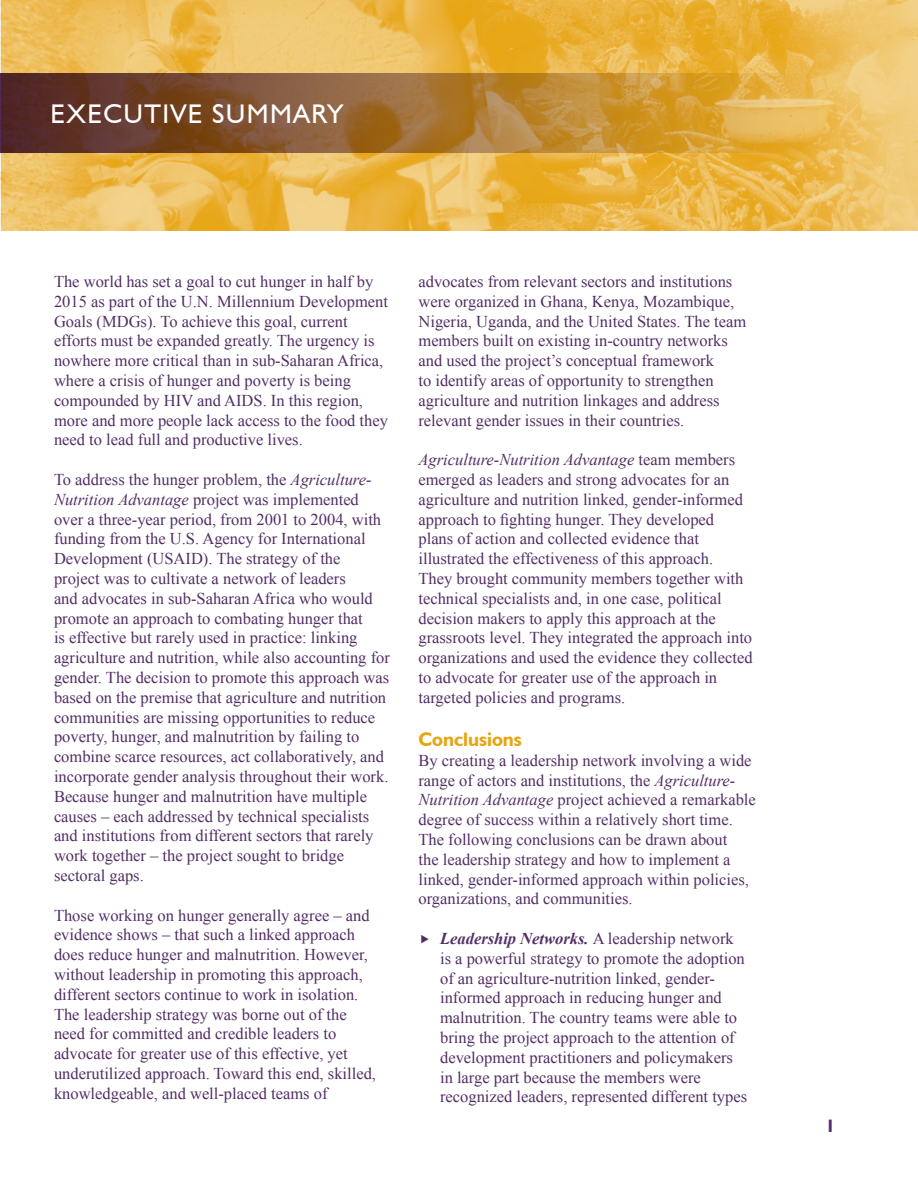
<style>
.page{position:relative;width:918px;height:1188px;background:#fff}
.page>*{position:absolute;margin:0;border:0;box-sizing:border-box;transform-origin:0 0}
.t1{font:27px "Humanist 521 BT";letter-spacing:.05em;color:#fff}
.t2{font:700 19.5px "Humanist 521 BT";color:#e7a512}
.t3{font:700 18px "Humanist 521 BT";color:#522e64}
.t4{font:16.5px/19.8px "Times New Roman";color:#522e64}
.s1{font-style:italic}
.s2{font-weight:700;font-style:italic}
</style>
<div class="page">
<img style="left:0;top:0;width:918px;height:231px">
<svg style="left:1px;top:73px;width:822px;height:79px;background:#a07035"></svg>
<h1 class="t1" style="left:51px;top:97px;width:294px">EXECUTIVE SUMMARY</h1>
<p class="t4" style="left:54px;top:271px;width:336px">The world has set a goal to cut hunger in half by 2015 as part of the U.N. Millennium Development Goals (MDGs). To achieve this goal, current efforts must be expanded greatly. The urgency is nowhere more critical than in sub-Saharan Africa, where a crisis of hunger and poverty is being compounded by HIV and AIDS. In this region, more and more people lack access to the food they need to lead full and productive lives.</p>
<p class="t4" style="left:54px;top:469px;width:337px">To address the hunger problem, the <span class="s1">Agriculture-Nutrition Advantage</span> project was implemented over a three-year period, from 2001 to 2004, with funding from the U.S. Agency for International Development (USAID). The strategy of the project was to cultivate a network of leaders<br>and advocates in sub-Saharan Africa who would promote an approach to combating hunger that<br>is effective but rarely used in practice: linking agriculture and nutrition, while also accounting for gender. The decision to promote this approach was based on the premise that agriculture and nutrition communities are missing opportunities to reduce poverty, hunger, and malnutrition by failing to combine scarce resources, act collaboratively, and incorporate gender analysis throughout their work.<br>Because hunger and malnutrition have multiple causes – each addressed by technical specialists and institutions from different sectors that rarely work together – the project sought to bridge sectoral gaps.</p>
<p class="t4" style="left:54px;top:905px;width:324px">Those working on hunger generally agree – and evidence shows – that such a linked approach does reduce hunger and malnutrition. However, without leadership in promoting this approach, different sectors continue to work in isolation.<br>The leadership strategy was borne out of the need for committed and credible leaders to advocate for greater use of this effective, yet underutilized approach. Toward this end, skilled, knowledgeable, and well-placed teams of</p>
<p class="t4" style="left:418px;top:271px;width:329px">advocates from relevant sectors and institutions were organized in Ghana, Kenya, Mozambique, Nigeria, Uganda, and the United States. The team members built on existing in-country networks and used the project’s conceptual framework<br>to identify areas of opportunity to strengthen agriculture and nutrition linkages and address relevant gender issues in their countries.</p>
<p class="t4" style="left:418px;top:450px;width:336px"><span class="s1">Agriculture-Nutrition Advantage</span> team members emerged as leaders and strong advocates for an agriculture and nutrition linked, gender-informed approach to fighting hunger. They developed plans of action and collected evidence that illustrated the effectiveness of this approach.<br>They brought community members together with technical specialists and, in one case, political decision makers to apply this approach at the grassroots level. They integrated the approach into organizations and used the evidence they collected to advocate for greater use of the approach in targeted policies and programs.</p>
<p class="t2" style="left:418px;top:727px;width:105px">Conclusions</p>
<p class="t4" style="left:418px;top:750px;width:339px">By creating a leadership network involving a wide range of actors and institutions, the <span class="s1">Agriculture-Nutrition Advantage</span> project achieved a remarkable degree of success within a relatively short time.<br>The following conclusions can be drawn about<br>the leadership strategy and how to implement a linked, gender-informed approach within policies, organizations, and communities.</p>
<p class="t4" style="left:440px;top:928px;width:309px"><span class="s2">Leadership Networks.</span> A leadership network is a powerful strategy to promote the adoption of an agriculture-nutrition linked, gender&shy;informed approach in reducing hunger and malnutrition. The country teams were able to bring the project approach to the attention of development practitioners and policymakers in large part because the members were recognized leaders, represented different types</p>
<p class="t3" style="left:825px;top:1115px;width:11px">1</p>
</div>
